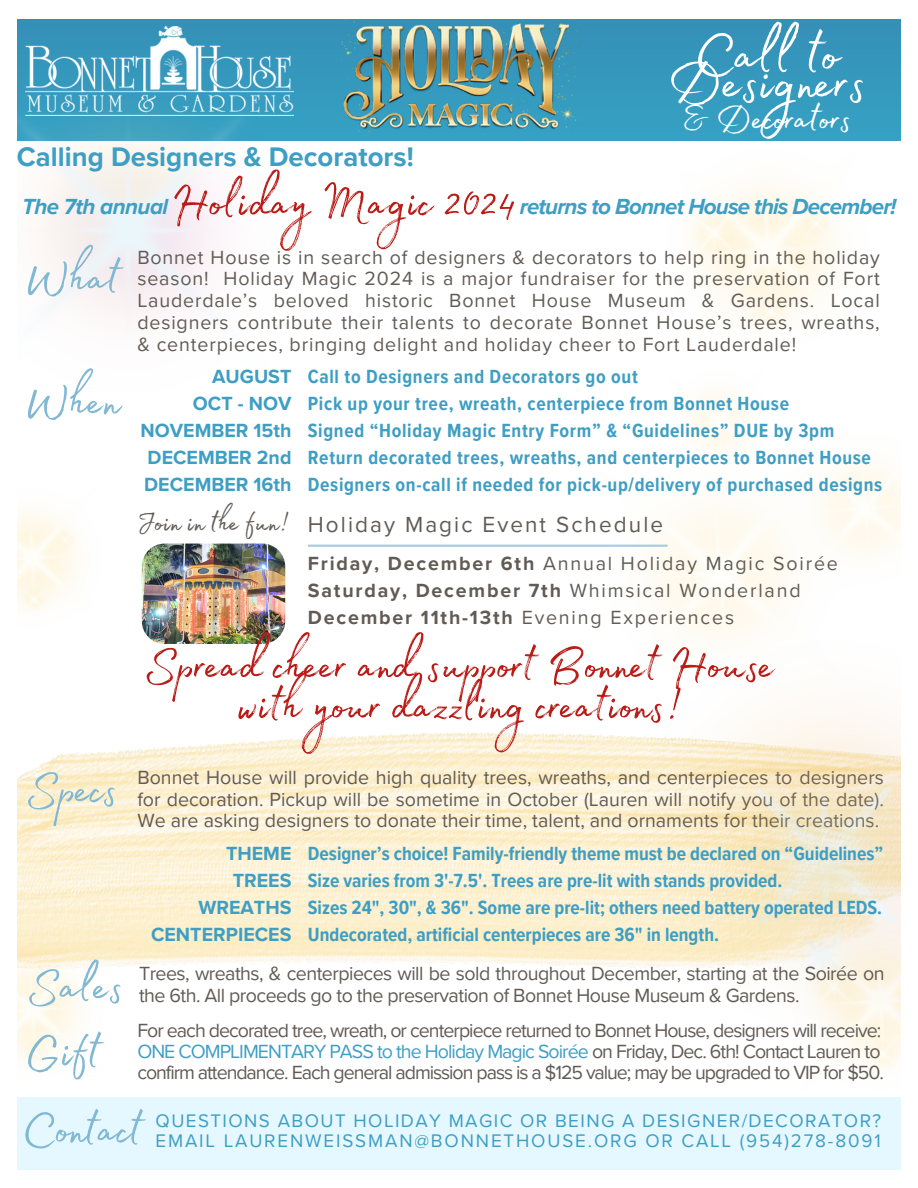
<style>
.page{position:relative;width:918px;height:1188px;background:#fff}
.page>*{position:absolute;margin:0;border:0;box-sizing:border-box;transform-origin:0 0}
.t1{font:72.75px "Madelyn Fill";color:#fff}
.t2{font:60px "Madelyn";color:#bb1b16}
.t3{font:60px "Madelyn Fill";color:#81b8d3}
.t4{font:47.25px "Madelyn Fill";color:#fff}
.t5{font:36.3px "Madelyn Fill";color:#625b55}
.t6{font:700 27.6px "Proxima Nova";color:#3e9ec3}
.t7{font:italic 700 22.5px "Proxima Nova";letter-spacing:-.04em;color:#3e9ec3}
.t8{font:22.5px "Proxima Nova";letter-spacing:.09em;color:#625b55}
.t9{font:19.65px/21.8px "Proxima Nova";letter-spacing:-.03em;color:#625b55;text-align:justify}
.t10{font:700 19.65px/27px "Proxima Nova Cond";letter-spacing:.035em;color:#3e9ec3}
.t11{font:19.65px/21.3px "Proxima Nova";letter-spacing:-.05em;color:#625b55}
.t12{font:700 19.65px/27px "Proxima Nova Cond";color:#3e9ec3}
.t13{font:19.65px/27.3px "Proxima Nova";letter-spacing:.09em;color:#625b55}
.t14{font:700 19.65px/27px "Proxima Nova";color:#3e9ec3;text-align:right}
.t15{font:18.75px/20.2px "Proxima Nova";letter-spacing:.075em;color:#3e9ec3}
.s1{font-weight:700}
.s2{color:#3e9ec3}
</style>
<div class="page">
<div style="left:14px;top:19px;width:890px;height:122px;background:linear-gradient(to right,#3594ba,#3597bc)"></div>
<img style="left:17px;top:36px;width:306px;height:279px">
<img style="left:17px;top:511px;width:146px;height:133px">
<img style="left:578px;top:56px;width:323px;height:387px">
<img style="left:17px;top:732px;width:469px;height:231px">
<div style="left:17px;top:1098px;width:887px;height:72px;background:#e6f8ff"></div>
<img style="left:341px;top:19px;width:236px;height:114px">
<img style="left:17px;top:856px;width:169px;height:242px">
<img style="left:26px;top:27px;width:268px;height:89px">
<div style="left:0;top:18px;width:17px;height:1152px;background:#fff"></div>
<img style="left:486px;top:489px;width:415px;height:609px">
<div style="left:901px;top:18px;width:17px;height:1152px;background:#fff"></div>
<img style="left:142px;top:544px;width:143px;height:100px;border-radius:23px">
<hr style="left:308px;top:545px;width:360px;height:2px;background:#a7cee0">
<h1 class="t1" style="left:694px;top:-1px;width:146px">Call to</h1>
<h1 class="t1" style="left:668px;top:27px;width:200px">Designers</h1>
<h3 class="t4" style="left:682px;top:83px;width:171px">&amp; Decorators</h3>
<h3 class="t6" style="left:17px;top:141px;width:398px">Calling Designers &amp; Decorators!</h3>
<h2 class="t2" style="left:171px;top:157px;width:345px">Holiday Magic 2024</h2>
<p class="t9" style="left:137px;top:247px;width:744px">Bonnet House is in search of designers &amp; decorators to help ring in the holiday season! Holiday Magic 2024 is a major fundraiser for the preservation of Fort Lauderdale’s beloved historic Bonnet House Museum &amp; Gardens. Local designers contribute their talents to decorate Bonnet House’s trees, wreaths, &amp; centerpieces, bringing delight and holiday cheer to Fort Lauderdale!</p>
<p class="t7" style="left:22px;top:194px;width:148px">The 7th annual</p>
<p class="t7" style="left:520px;top:194px;width:378px">returns to Bonnet House this December!</p>
<h2 class="t3" style="left:25px;top:232px;width:96px">What</h2>
<h2 class="t3" style="left:25px;top:356px;width:95px">When</h2>
<h2 class="t3" style="left:25px;top:744px;width:94px">Specs</h2>
<h2 class="t3" style="left:26px;top:941px;width:98px">Sales</h2>
<h2 class="t3" style="left:25px;top:1007px;width:77px">Gift</h2>
<p class="t14" style="left:141px;top:364px;width:153px">AUGUST<br>OCT - NOV<br>NOVEMBER 15th<br>DECEMBER 2nd<br>DECEMBER 16th</p>
<h3 class="t5" style="left:137px;top:495px;width:153px">Join in the fun!</h3>
<p class="t10" style="left:308px;top:364px;width:576px">Call to Designers and Decorators go out<br>Pick up your tree, wreath, centerpiece from Bonnet House<br>Signed “Holiday Magic Entry Form” &amp; “Guidelines” DUE by 3pm Return decorated trees, wreaths, and centerpieces to Bonnet House Designers on-call if needed for pick-up/delivery of purchased designs</p>
<p class="t8" style="left:308px;top:512px;width:357px">Holiday Magic Event Schedule</p>
<p class="t13" style="left:308px;top:550px;width:532px"><span class="s1">Friday, December 6th</span> Annual Holiday Magic Soirée<br><span class="s1">Saturday, December 7th</span> Whimsical Wonderland<br><span class="s1">December 11th-13th</span> Evening Experiences</p>
<h2 class="t2" style="left:144px;top:620px;width:632px">Spread cheer and support Bonnet House</h2>
<h2 class="t2" style="left:237px;top:660px;width:445px">with your dazzling creations!</h2>
<p class="t9" style="left:137px;top:767px;width:748px;line-height:21.3px">Bonnet House will provide high quality trees, wreaths, and centerpieces to designers for decoration. Pickup will be sometime in October (Lauren will notify you of the date).<br>We are asking designers to donate their time, talent, and ornaments for their creations.</p>
<p class="t14" style="left:151px;top:841px;width:142px">THEME<br>TREES<br>WREATHS<br>CENTERPIECES</p>
<p class="t12" style="left:308px;top:841px;width:577px">Designer’s choice! Family-friendly theme must be declared on “Guidelines” Size varies from 3'-7.5'. Trees are pre-lit with stands provided.<br>Sizes 24", 30", &amp; 36". Some are pre-lit; others need battery operated LEDS.<br>Undecorated, artificial centerpieces are 36" in length.</p>
<p class="t9" style="left:139px;top:963px;width:747px">Trees, wreaths, &amp; centerpieces will be sold throughout December, starting at the Soirée on the 6th. All proceeds go to the preservation of Bonnet House Museum &amp; Gardens.</p>
<p class="t11" style="left:137px;top:1020px;width:748px">For each decorated tree, wreath, or centerpiece returned to Bonnet House, designers will receive:<br><span class="s2">ONE COMPLIMENTARY PASS to the Holiday Magic Soirée</span> on Friday, Dec. 6th! Contact Lauren to confirm attendance. Each general admission pass is a $125 value; may be upgraded to VIP for $50.</p>
<h2 class="t3" style="left:22px;top:1084px;width:121px">Contact</h2>
<p class="t15" style="left:156px;top:1111px;width:727px">QUESTIONS ABOUT HOLIDAY MAGIC OR BEING A DESIGNER/DECORATOR?<br>EMAIL LAURENWEISSMAN@BONNETHOUSE.ORG OR CALL (954)278-8091</p>
</div>
